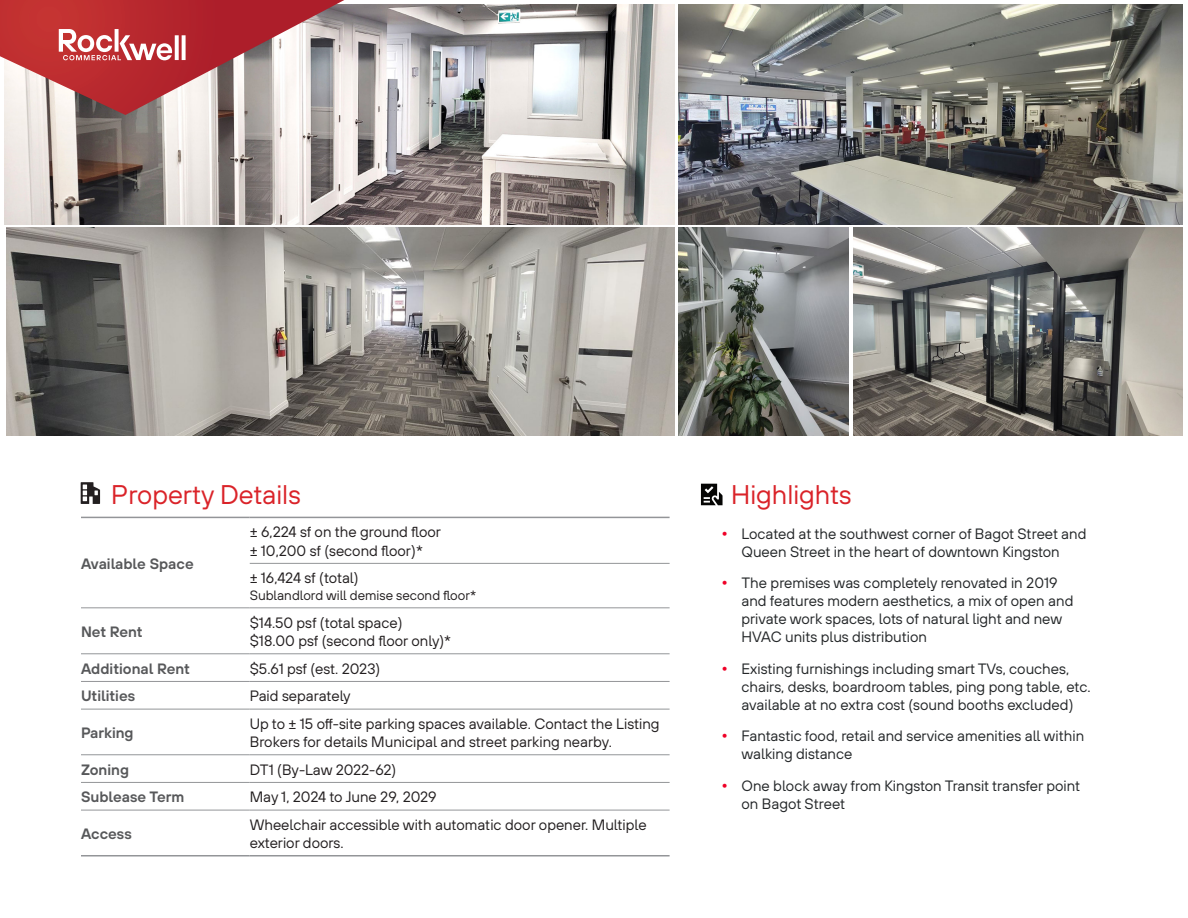
<style>
.page{position:relative;width:1188px;height:918px;background:#fff}
.page>*{position:absolute;margin:0;border:0;box-sizing:border-box;transform-origin:0 0}
.SubHeaders_with_Icon_Indent{font:27px "TT Hoves Pro";color:#da2329}
.SubHeaders_w__Icon_Indent___Extra_Space_{font:27px "TT Hoves Pro";color:#da2329}
.t1{font:15px/18px "TT Hoves Pro";color:#242729}
.Body_Copy{font:15px/18px "TT Hoves Pro";color:#231f20}
.Body_Copy-2{font:15px "TT Hoves Pro Dm Bd";color:#57585a}
.Body_Copy-3{font:13.5px "TT Hoves Pro";color:#231f20}
.s1{font-family:"Gotham";color:#ef0027}
</style>
<div class="page">
<img style="left:5px;top:5px;width:670px;height:220px">
<img style="left:7px;top:228px;width:668px;height:208px">
<img style="left:679px;top:5px;width:503px;height:220px">
<img style="left:679px;top:228px;width:170px;height:208px">
<img style="left:853px;top:228px;width:329px;height:208px">
<hr style="left:250px;top:563px;width:420px;height:1px;background:#939598">
<hr style="left:81px;top:608px;width:169px;height:1px;background:#939598">
<hr style="left:250px;top:608px;width:420px;height:1px;background:#939598">
<hr style="left:81px;top:654px;width:169px;height:1px;background:#939598">
<hr style="left:250px;top:654px;width:420px;height:1px;background:#939598">
<hr style="left:81px;top:681px;width:169px;height:1px;background:#939598">
<hr style="left:250px;top:681px;width:420px;height:1px;background:#939598">
<hr style="left:81px;top:709px;width:169px;height:1px;background:#939598">
<hr style="left:250px;top:709px;width:420px;height:1px;background:#939598">
<hr style="left:81px;top:755px;width:169px;height:1px;background:#939598">
<hr style="left:250px;top:755px;width:420px;height:1px;background:#939598">
<hr style="left:81px;top:782px;width:169px;height:1px;background:#939598">
<hr style="left:250px;top:782px;width:420px;height:1px;background:#939598">
<hr style="left:81px;top:810px;width:169px;height:1px;background:#939598">
<hr style="left:250px;top:810px;width:420px;height:1px;background:#939598">
<hr style="left:81px;top:517px;width:169px;height:1px;background:#939598">
<hr style="left:250px;top:517px;width:420px;height:1px;background:#939598">
<hr style="left:81px;top:855px;width:169px;height:1px;background:#939598">
<hr style="left:250px;top:855px;width:420px;height:1px;background:#939598">
<svg style="left:81px;top:482px;width:19px;height:22px"></svg>
<svg style="left:0;top:0;width:344px;height:115px"></svg>
<svg style="left:701px;top:484px;width:22px;height:21px"></svg>
<p class="SubHeaders_with_Icon_Indent" style="left:111px;top:477px;width:191px">Property Details</p>
<p class="Body_Copy-2" style="left:81px;top:553px;width:114px">Available Space</p>
<p class="Body_Copy-2" style="left:81px;top:621px;width:63px">Net Rent</p>
<p class="Body_Copy" style="left:250px;top:523px;width:193px">± 6,224 sf on the ground floor</p>
<p class="Body_Copy" style="left:250px;top:542px;width:175px">± 10,200 sf (second floor)*</p>
<p class="Body_Copy" style="left:250px;top:569px;width:110px">± 16,424 sf (total)</p>
<p class="Body_Copy-3" style="left:250px;top:586px;width:228px">Sublandlord will demise second floor*</p>
<p class="Body_Copy" style="left:250px;top:614px;width:154px">$14.50 psf (total space)</p>
<p class="Body_Copy" style="left:250px;top:632px;width:203px">$18.00 psf (second floor only)*</p>
<p class="Body_Copy-2" style="left:81px;top:658px;width:111px">Additional Rent</p>
<p class="Body_Copy" style="left:250px;top:660px;width:132px">$5.61 psf (est. 2023)</p>
<p class="Body_Copy-2" style="left:81px;top:685px;width:56px">Utilities</p>
<p class="Body_Copy" style="left:250px;top:687px;width:102px">Paid separately</p>
<p class="Body_Copy-2" style="left:81px;top:722px;width:54px">Parking</p>
<p class="Body_Copy" style="left:250px;top:715px;width:411px">Up to ± 15 off-site parking spaces available. Contact the Listing<br>Brokers for details Municipal and street parking nearby.</p>
<p class="Body_Copy-2" style="left:81px;top:759px;width:50px">Zoning</p>
<p class="Body_Copy" style="left:250px;top:761px;width:148px">DT1 (By-Law 2022-62)</p>
<p class="Body_Copy-2" style="left:81px;top:786px;width:105px">Sublease Term</p>
<p class="Body_Copy" style="left:250px;top:788px;width:188px">May 1, 2024 to June 29, 2029</p>
<p class="Body_Copy-2" style="left:81px;top:823px;width:52px">Access</p>
<p class="Body_Copy" style="left:250px;top:816px;width:398px">Wheelchair accessible with automatic door opener. Multiple exterior doors.</p>
<p class="SubHeaders_w__Icon_Indent___Extra_Space_" style="left:731px;top:477px;width:122px">Highlights</p>
<p class="t1" style="left:721px;top:525px;width:367px;text-align:center"><span class="s1">•</span> Located at the southwest corner of Bagot Street and<br>Queen Street in the heart of downtown Kingston</p>
<p class="t1" style="left:741px;top:574px;width:334px;text-indent:-20px"><span class="s1">•</span> The premises was completely renovated in 2019 and features modern aesthetics, a mix of open and private work spaces, lots of natural light and new HVAC units plus distribution</p>
<p class="t1" style="left:741px;top:660px;width:351px;text-indent:-20px"><span class="s1">•</span> Existing furnishings including smart TVs, couches, chairs, desks, boardroom tables, ping pong table, etc. available at no extra cost (sound booths excluded)</p>
<p class="t1" style="left:741px;top:727px;width:344px;text-indent:-20px"><span class="s1">•</span> Fantastic food, retail and service amenities all within walking distance</p>
<p class="t1" style="left:741px;top:777px;width:340px;text-indent:-20px"><span class="s1">•</span> One block away from Kingston Transit transfer point on Bagot Street</p>
</div>
